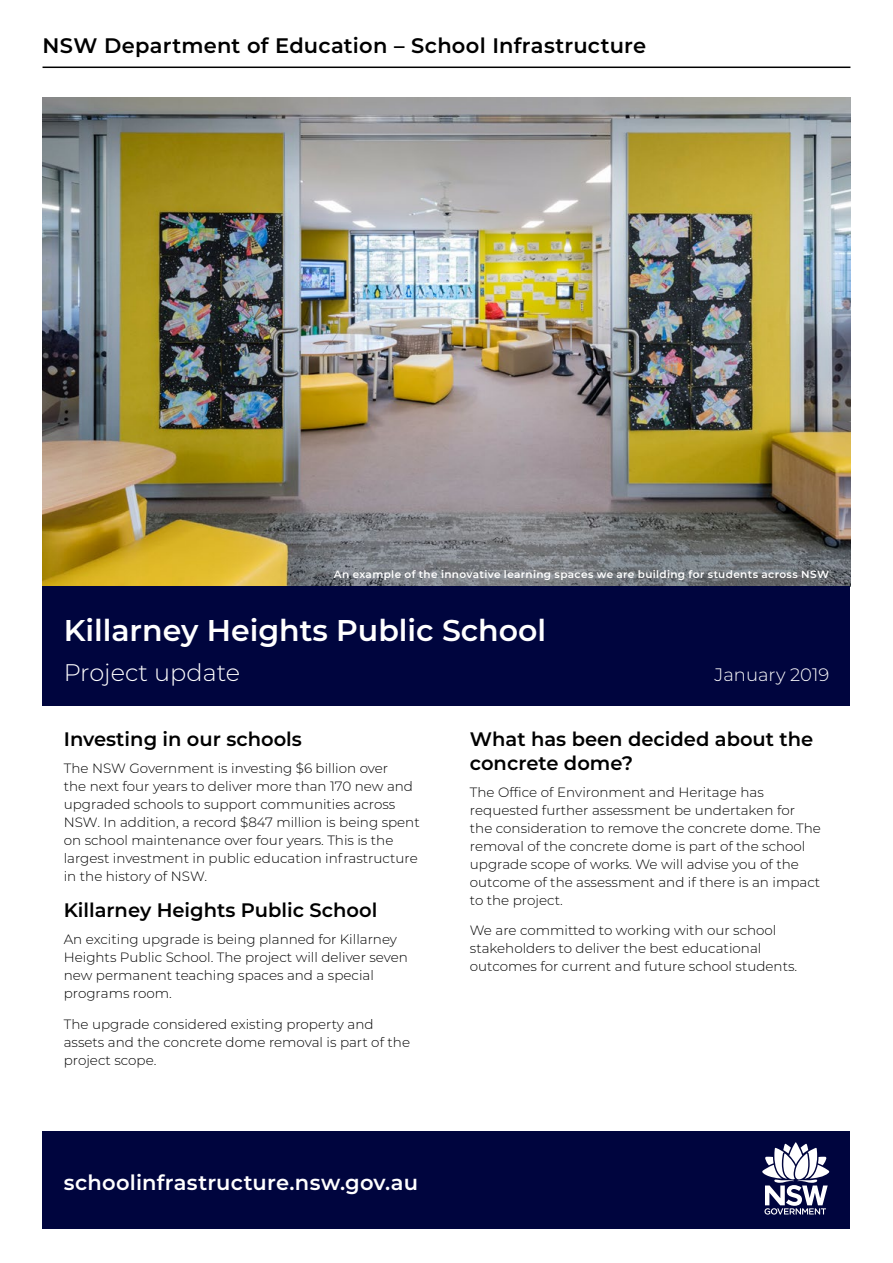
<style>
.page{position:relative;width:893px;height:1263px;background:#fff}
.page>*{position:absolute;margin:0;border:0;box-sizing:border-box;transform-origin:0 0}
.t1{font:600 30px "Montserrat";color:#fff}
.t2{font:300 24px "Montserrat";color:#fff}
.t3{font:600 21px "Montserrat";letter-spacing:.01em;color:#000}
.t4{font:600 21px "Montserrat";letter-spacing:.01em;color:#fff}
.t5{font:600 19.5px/24px "Montserrat";color:#000}
.t6{font:300 18px "Montserrat";color:#fff}
.t7{font:300 13.5px/18px "Montserrat";color:#000}
.t8{font:600 10.5px "Montserrat";letter-spacing:.035em;color:#fff}
</style>
<div class="page">
<div style="left:43px;top:1131px;width:807px;height:98px;background:#00053e"></div>
<hr style="left:43px;top:67px;width:807px;height:1px;background:#000">
<svg style="left:762px;top:1142px;width:67px;height:72px"></svg>
<img style="left:43px;top:98px;width:807px;height:489px">
<div style="left:43px;top:587px;width:807px;height:119px;background:#00053e"></div>
<h3 class="t3" style="left:43px;top:31px;width:605px">NSW Department of Education – School Infrastructure</h3>
<p class="t8" style="left:334px;top:567px;width:497px">An example of the innovative learning spaces we are building for students across NSW</p>
<h1 class="t1" style="left:64px;top:609px;width:484px">Killarney Heights Public School</h1>
<h2 class="t2" style="left:64px;top:656px;width:178px">Project update</h2>
<h3 class="t6" style="left:715px;top:662px;width:116px">January 2019</h3>
<h3 class="t5" style="left:64px;top:726px;width:240px">Investing in our schools</h3>
<p class="t7" style="left:64px;top:758px;width:357px">The NSW Government is investing $6 billion over<br>the next four years to deliver more than 170 new and upgraded schools to support communities across NSW. In addition, a record $847 million is being spent on school maintenance over four years. This is the largest investment in public education infrastructure in the history of NSW.</p>
<h3 class="t5" style="left:64px;top:897px;width:315px">Killarney Heights Public School</h3>
<p class="t7" style="left:64px;top:930px;width:346px">An exciting upgrade is being planned for Killarney Heights Public School. The project will deliver seven new permanent teaching spaces and a special programs room.</p>
<p class="t7" style="left:64px;top:1014px;width:348px">The upgrade considered existing property and assets and the concrete dome removal is part of the project scope.</p>
<h3 class="t4" style="left:64px;top:1168px;width:356px">schoolinfrastructure.nsw.gov.au</h3>
<h3 class="t5" style="left:470px;top:726px;width:345px">What has been decided about the concrete dome?</h3>
<p class="t7" style="left:470px;top:782px;width:353px">The Office of Environment and Heritage has requested further assessment be undertaken for the consideration to remove the concrete dome. The removal of the concrete dome is part of the school upgrade scope of works. We will advise you of the outcome of the assessment and if there is an impact to the project.</p>
<p class="t7" style="left:470px;top:921px;width:329px">We are committed to working with our school stakeholders to deliver the best educational outcomes for current and future school students.</p>
</div>
